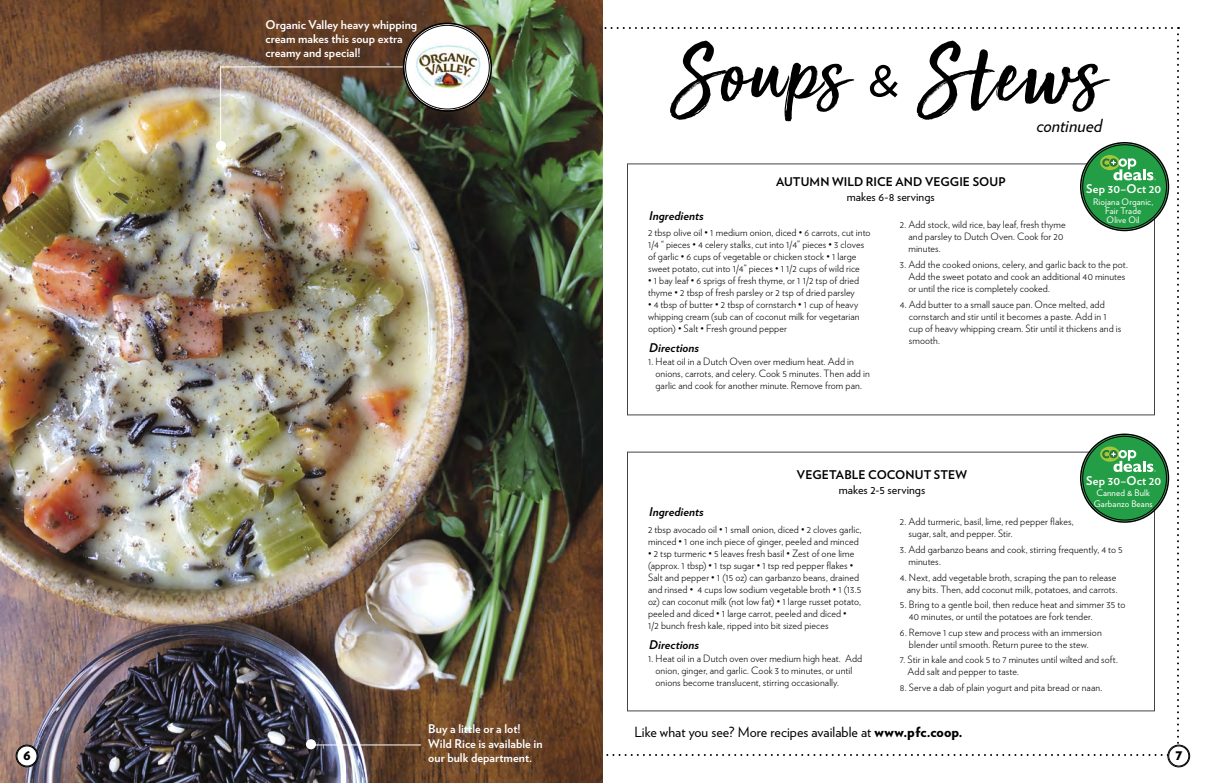
<style>
.page{position:relative;width:1206px;height:783px;background:#fff}
.page>*{position:absolute;margin:0;border:0;box-sizing:border-box;transform-origin:0 0}
.t1{font:94px "Sun Valley";letter-spacing:.035em;color:#000}
.t2{font:italic 18px "Verlag";color:#000}
.t3{font:900 14.8px "Verlag";color:#000}
.t4{font:14px "Verlag";color:#000}
.t5{font:700 12px/14.4px "Verlag";color:#fff}
.t6{font:700 12px "Verlag";letter-spacing:.005em;color:#000}
.t7{font:italic 700 12px "Verlag";color:#000}
.t8{font:12px "Verlag";letter-spacing:.005em;color:#000}
.t9{font:300 10px/12px "Verlag";letter-spacing:.01em;color:#000}
.t10{font:9px/9px "Verlag";letter-spacing:.015em;color:#fff}
.s1{font-family:"Verlag";font-size:54px}
.s2{font-weight:900}
.s3{font-weight:900;font-style:italic}
</style>
<div class="page">
<img style="left:0;top:0;width:603px;height:783px">
<img style="left:0;top:27px;width:1179px;height:729px">
<svg style="left:404px;top:24px;width:87px;height:86px"></svg>
<div style="left:403px;top:23px;width:89px;height:89px;border:2px solid #000;border-radius:50%"></div>
<img style="left:415px;top:44px;width:66px;height:48px">
<div style="left:16px;top:745px;width:22px;height:22px;background:#fff;border-radius:50%"></div>
<div style="left:16px;top:745px;width:22px;height:22px;border:1px solid #000;border-radius:50%"></div>
<div style="left:17px;top:746px;width:20px;height:20px;border:1px solid #000;border-radius:50%"></div>
<div style="left:1168px;top:745px;width:21px;height:22px;background:#fff;border-radius:50%"></div>
<div style="left:1168px;top:745px;width:22px;height:22px;border:1px solid #000;border-radius:50%"></div>
<div style="left:1169px;top:746px;width:20px;height:20px;border:1px solid #000;border-radius:50%"></div>
<p class="t5" style="left:266px;top:16px;width:153px">Organic Valley heavy whipping cream makes this soup extra creamy and special!</p>
<h1 class="t1" style="left:674px;top:-6px;width:431px">Soups <span class="s1">&amp;</span> Stews</h1>
<h2 class="t2" style="left:1036px;top:112px;width:67px">continued</h2>
<p class="t6" style="left:776px;top:172px;width:231px">AUTUMN WILD RICE AND VEGGIE SOUP</p>
<p class="t5" style="left:1086px;top:181px;width:76px">Sep 30–Oct 20</p>
<p class="t10" style="left:1093px;top:197px;width:62px;text-align:center">Riojana Organic,<br>Fair Trade<br>Olive Oil</p>
<p class="t8" style="left:847px;top:188px;width:89px">makes 6-8 servings</p>
<p class="t7" style="left:649px;top:206px;width:56px">Ingredients</p>
<p class="t9" style="left:908px;top:218px;width:159px;text-indent:-8px">2. Add stock, wild rice, bay leaf, fresh thyme and parsley to Dutch Oven. Cook for 20 minutes.</p>
<p class="t9" style="left:908px;top:258px;width:221px;text-indent:-9px">3. Add the cooked onions, celery, and garlic back to the pot.<br>Add the sweet potato and cook an additional 40 minutes or until the rice is completely cooked.</p>
<p class="t9" style="left:909px;top:297px;width:214px;text-indent:-9px">4. Add butter to a small sauce pan. Once melted, add cornstarch and stir until it becomes a paste. Add in 1 cup of heavy whipping cream. Stir until it thickens and is smooth.</p>
<p class="t9" style="left:648px;top:225px;width:224px">2 tbsp olive oil • 1 medium onion, diced • 6 carrots, cut into 1/4 “ pieces • 4 celery stalks, cut into 1/4” pieces • 3 cloves of garlic • 6 cups of vegetable or chicken stock • 1 large sweet potato, cut into 1/4” pieces • 1 1/2 cups of wild rice</p>
<p class="t9" style="left:648px;top:273px;width:213px">• 1 bay leaf • 6 sprigs of fresh thyme, or 1 1/2 tsp of dried thyme • 2 tbsp of fresh parsley or 2 tsp of dried parsley</p>
<p class="t9" style="left:648px;top:297px;width:213px;text-align:justify">• 4 tbsp of butter • 2 tbsp of cornstarch • 1 cup of heavy whipping cream (sub can of coconut milk for vegetarian option) • Salt • Fresh ground pepper</p>
<p class="t7" style="left:649px;top:338px;width:52px">Directions</p>
<p class="t9" style="left:656px;top:355px;width:216px;text-indent:-7px">1. Heat oil in a Dutch Oven over medium heat. Add in onions, carrots, and celery. Cook 5 minutes. Then add in garlic and cook for another minute. Remove from pan.</p>
<p class="t6" style="left:797px;top:466px;width:172px">VEGETABLE COCONUT STEW</p>
<p class="t8" style="left:839px;top:481px;width:88px">makes 2-5 servings</p>
<p class="t5" style="left:1086px;top:473px;width:76px">Sep 30–Oct 20</p>
<p class="t10" style="left:1094px;top:487px;width:60px;line-height:10.8px">Canned &amp; Bulk<br>Garbanzo Beans</p>
<p class="t7" style="left:649px;top:502px;width:56px">Ingredients</p>
<p class="t9" style="left:908px;top:515px;width:167px;text-indent:-8px">2. Add turmeric, basil, lime, red pepper flakes, sugar, salt, and pepper. Stir.</p>
<p class="t9" style="left:908px;top:543px;width:216px;text-indent:-9px">3. Add garbanzo beans and cook, stirring frequently, 4 to 5 minutes.</p>
<p class="t9" style="left:900px;top:570px;width:219px;text-align:right">4. Next, add vegetable broth, scraping the pan to release any bits. Then, add coconut milk, potatoes, and carrots.</p>
<p class="t9" style="left:909px;top:598px;width:218px;text-indent:-9px">5. Bring to a gentle boil, then reduce heat and simmer 35 to<br>40 minutes, or until the potatoes are fork tender.</p>
<p class="t9" style="left:900px;top:626px;width:203px;text-align:center">6. Remove 1 cup stew and process with an immersion blender until smooth. Return puree to the stew.</p>
<p class="t9" style="left:908px;top:653px;width:212px;text-indent:-8px">7. Stir in kale and cook 5 to 7 minutes until wilted and soft.<br>Add salt and pepper to taste.</p>
<p class="t9" style="left:900px;top:681px;width:204px">8. Serve a dab of plain yogurt and pita bread or naan.</p>
<p class="t9" style="left:648px;top:522px;width:215px">2 tbsp avocado oil • 1 small onion, diced • 2 cloves garlic, minced • 1 one inch piece of ginger, peeled and minced</p>
<p class="t9" style="left:648px;top:546px;width:215px">• 2 tsp turmeric • 5 leaves fresh basil • Zest of one lime (approx. 1 tbsp) • 1 tsp sugar • 1 tsp red pepper flakes • Salt and pepper • 1 (15 oz) can garbanzo beans, drained and rinsed • 4 cups low sodium vegetable broth • 1 (13.5 oz) can coconut milk (not low fat) • 1 large russet potato, peeled and diced • 1 large carrot, peeled and diced •<br>1/2 bunch fresh kale, ripped into bit sized pieces</p>
<p class="t7" style="left:649px;top:635px;width:52px">Directions</p>
<p class="t9" style="left:656px;top:652px;width:208px;text-indent:-7px">1. Heat oil in a Dutch oven over medium high heat. Add onion, ginger, and garlic. Cook 3 to minutes, or until onions become translucent, stirring occasionally.</p>
<p class="t5" style="left:428px;top:721px;width:116px">Buy a little or a lot!<br>Wild Rice is available in our bulk department.</p>
<h3 class="t4" style="left:634px;top:721px;width:330px">Like what you see? More recipes available at <span class="s2">www.pfc.coop</span><span class="s3">.</span></h3>
<h3 class="t3" style="left:23px;top:743px;width:9px">6</h3>
<h3 class="t3" style="left:1175px;top:743px;width:9px">7</h3>
</div>
